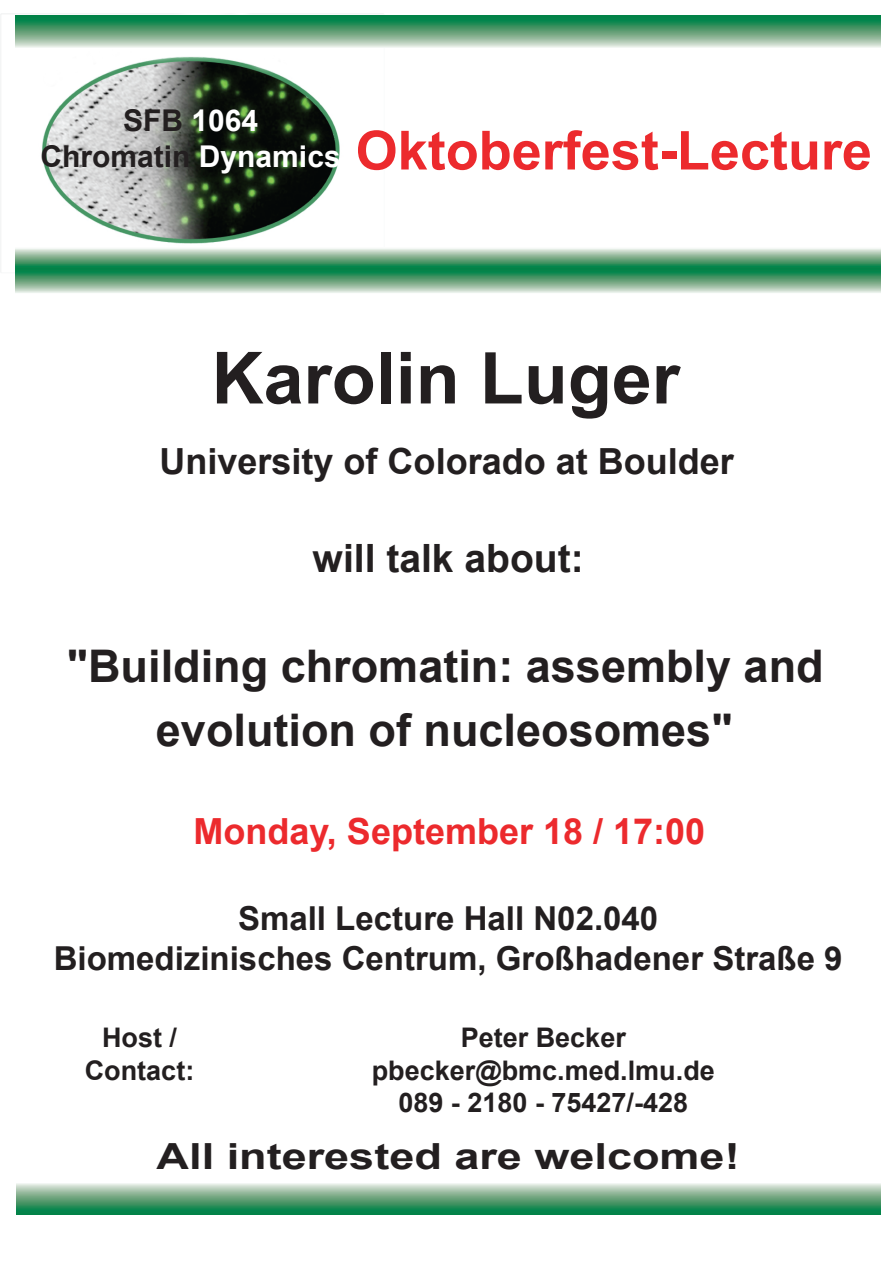
<style>
.page{position:relative;width:893px;height:1263px;background:#fff}
.page>*{position:absolute;margin:0;border:0;box-sizing:border-box;transform-origin:0 0}
.t1{font:700 72px "Arial";color:#231f20}
.t2{font:700 54px "Arial";color:#ec2a2d}
.t3{font:700 45px "Arial";color:#231f20}
.t4{font:700 39px "Arial";color:#231f20}
.t5{font:700 36px "Arial";color:#231f20}
.t6{font:700 36px "Arial";color:#231f20;scale:1.25 1}
.t7{font:700 36px "Arial";color:#ec2a2d}
.t8{font:700 33px/39.6px "Arial";color:#231f20;text-align:center}
.t9{font:700 30px/36px "Arial";color:#231f20;text-align:center}
.t10{font:700 27px/32.4px "Arial";color:#231f20;text-align:center}
.s1{color:#fff}
</style>
<div class="page">
<img style="left:0;top:14px;width:340px;height:259px">
<svg style="left:16px;top:1183px;width:864px;height:32px;background:#67a983"></svg>
<svg style="left:16px;top:248px;width:864px;height:45px;background:#6eac87"></svg>
<svg style="left:16px;top:15px;width:864px;height:33px;background:#64a781"></svg>
<p class="t9" style="left:40px;top:103px;width:302px">SFB <span class="s1">1064<br></span>Chromatin <span class="s1">Dynamics</span></p>
<h2 class="t2" style="left:355px;top:115px;width:518px">Oktoberfest-Lecture</h2>
<h1 class="t1" style="left:211px;top:331px;width:470px">Karolin Luger</h1>
<h3 class="t5" style="left:159px;top:437px;width:576px">University of Colorado at Boulder</h3>
<h3 class="t4" style="left:312px;top:533px;width:272px">will talk about:</h3>
<h3 class="t3" style="left:67px;top:636px;width:758px">"Building chromatin: assembly and</h3>
<h3 class="t3" style="left:156px;top:701px;width:578px">evolution of nucleosomes"</h3>
<h3 class="t7" style="left:193px;top:808px;width:513px">Monday, September 18 / 17:00</h3>
<p class="t8" style="left:54px;top:900px;width:790px">Small Lecture Hall N02.040<br>Biomedizinisches Centrum, Großhadener Straße 9</p>
<p class="t10" style="left:85px;top:1023px;width:111px">Host /<br>Contact:</p>
<p class="t10" style="left:372px;top:1023px;width:344px">Peter Becker pbecker@bmc.med.lmu.de<br>089 - 2180 - 75427/-428</p>
<h3 class="t6" style="left:157px;top:1132px;width:468px">All interested are welcome!</h3>
</div>
